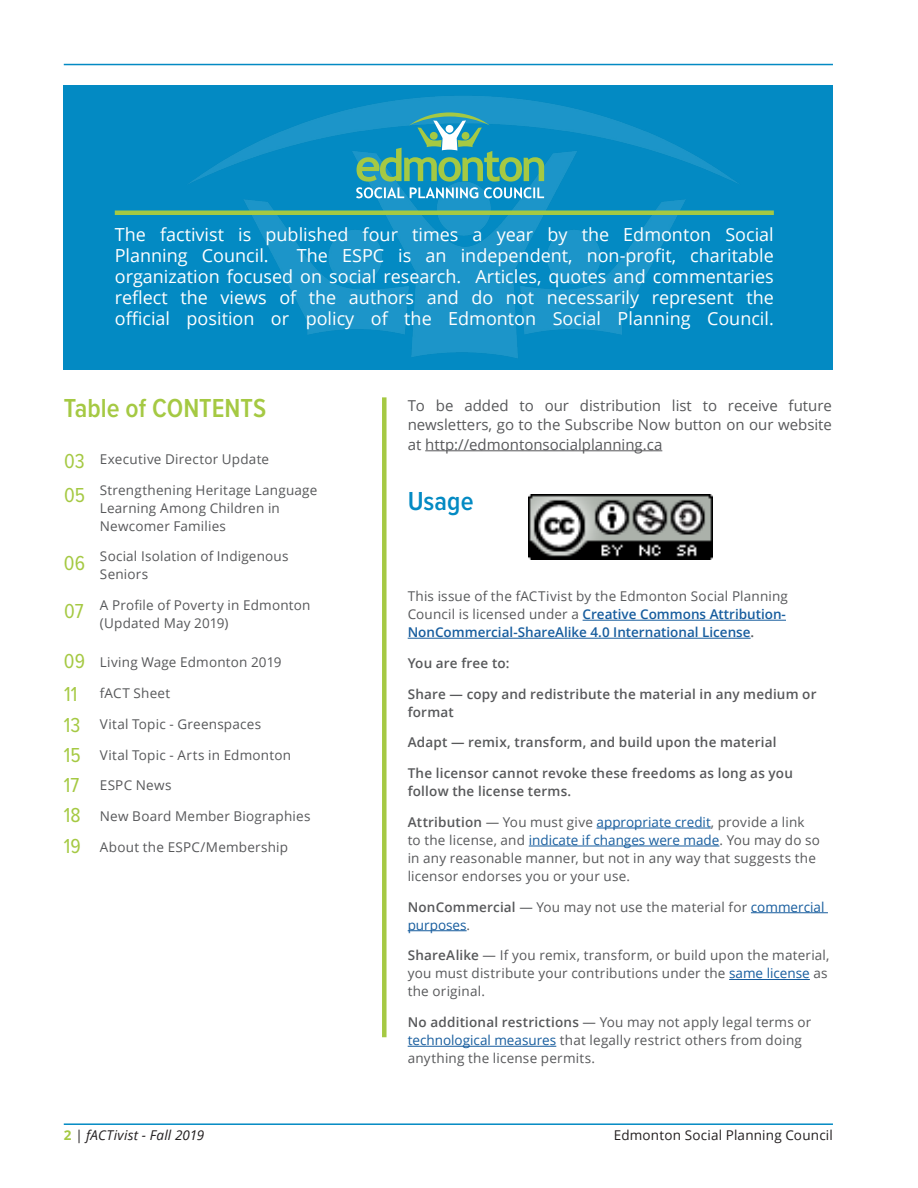
<style>
.page{position:relative;width:918px;height:1188px;background:#fff}
.page>*{position:absolute;margin:0;border:0;box-sizing:border-box;transform-origin:0 0}
.body_text_left{font:600 27px "Proxima Nova Cond";color:#a5c943}
.body_text_left-2{font:600 27px "Proxima Nova Cond";color:#038ac3}
.body_text_left-3{font:21px "Proxima Nova Cond";color:#a5c943}
.body_text_left-4{font:18px/21px "Open Sans";color:#fff}
.Paragraph{font:15px/19.5px "Open Sans";color:#57585a;text-align:justify}
.body_text_left-5{font:13.5px/18px "Open Sans";letter-spacing:.015em;color:#57585a}
.column_paragraph_lef{font:13.5px/18px "Open Sans";letter-spacing:.015em;color:#57585a}
.body_text_left-6{font:600 13.5px/18px "Open Sans";letter-spacing:.015em;color:#57585a}
.body_text_left-7{font:600 13.5px/18px "Open Sans";color:#175d9e}
.t1{font:13.5px "Open Sans";letter-spacing:.015em;color:#231f20}
.t2{font:italic 13.5px "Open Sans";letter-spacing:.02em;color:#231f20}
.s1{font-weight:400;color:#57585a}
.s2{color:#57585a}
.s3{font-weight:600}
.s4{color:#175d9e}
.s5{font-weight:700;font-style:normal;color:#a5c943}
</style>
<div class="page">
<div style="left:382px;top:397px;width:5px;height:640px;background:#a5c943"></div>
<div style="left:64px;top:85px;width:769px;height:285px;background:#038ac3"></div>
<img style="left:176px;top:96px;width:571px;height:262px">
<hr style="left:115px;top:211px;width:659px;height:4px;background:#a5c943">
<hr style="left:64px;top:64px;width:769px;height:1px;background:#038ac3">
<hr style="left:64px;top:1123px;width:769px;height:2px;background:#038ac3">
<hr style="left:583px;top:620px;width:203px;height:1px;background:#175d9e">
<hr style="left:408px;top:638px;width:343px;height:1px;background:#175d9e">
<hr style="left:597px;top:828px;width:114px;height:1px;background:#175d9e">
<hr style="left:529px;top:846px;width:190px;height:1px;background:#175d9e">
<hr style="left:751px;top:912px;width:77px;height:1px;background:#175d9e">
<hr style="left:408px;top:930px;width:59px;height:1px;background:#175d9e">
<hr style="left:729px;top:979px;width:81px;height:1px;background:#175d9e">
<hr style="left:408px;top:1046px;width:148px;height:1px;background:#175d9e">
<hr style="left:425px;top:450px;width:237px;height:1px;background:#57585a">
<img style="left:529px;top:495px;width:183px;height:64px">
<svg style="left:356px;top:112px;width:188px;height:86px"></svg>
<p class="body_text_left-4" style="left:115px;top:224px;width:661px">The factivist is published four times a year by the Edmonton Social<br>Planning Council.</p>
<p class="body_text_left-4" style="left:115px;top:245px;width:661px;text-align:justify;text-indent:182px">The ESPC is an independent, non-profit, charitable organization focused on social research. Articles, quotes and commentaries reflect the views of the authors and do not necessarily represent the official position or policy of the Edmonton Social Planning Council.</p>
<p class="body_text_left" style="left:64px;top:388px;width:204px">Table of CONTENTS</p>
<p class="column_paragraph_lef" style="left:100px;top:450px;width:171px">Executive Director Update</p>
<p class="column_paragraph_lef" style="left:100px;top:480px;width:219px">Strengthening Heritage Language<br>Learning Among Children in<br>Newcomer Families</p>
<p class="column_paragraph_lef" style="left:100px;top:547px;width:190px">Social Isolation of Indigenous<br>Seniors</p>
<p class="column_paragraph_lef" style="left:100px;top:596px;width:212px">A Profile of Poverty in Edmonton (Updated May 2019)</p>
<p class="body_text_left-5" style="left:100px;top:653px;width:183px">Living Wage Edmonton 2019</p>
<p class="column_paragraph_lef" style="left:100px;top:684px;width:72px">fACT Sheet</p>
<p class="column_paragraph_lef" style="left:100px;top:715px;width:163px">Vital Topic - Greenspaces</p>
<p class="column_paragraph_lef" style="left:100px;top:745px;width:193px">Vital Topic - Arts in Edmonton</p>
<p class="column_paragraph_lef" style="left:100px;top:776px;width:73px">ESPC News</p>
<p class="column_paragraph_lef" style="left:100px;top:807px;width:212px">New Board Member Biographies</p>
<p class="column_paragraph_lef" style="left:100px;top:838px;width:190px">About the ESPC/Membership</p>
<p class="body_text_left-3" style="left:64px;top:445px;width:22px">03</p>
<p class="body_text_left-3" style="left:64px;top:480px;width:23px">05</p>
<p class="body_text_left-3" style="left:64px;top:547px;width:23px">06</p>
<p class="body_text_left-3" style="left:64px;top:596px;width:21px">07</p>
<p class="body_text_left-3" style="left:64px;top:646px;width:23px">09</p>
<p class="body_text_left-3" style="left:64px;top:679px;width:15px">11</p>
<p class="body_text_left-3" style="left:64px;top:710px;width:18px">13</p>
<p class="body_text_left-3" style="left:64px;top:739px;width:18px">15</p>
<p class="body_text_left-3" style="left:64px;top:770px;width:17px">17</p>
<p class="body_text_left-3" style="left:64px;top:800px;width:18px">18</p>
<p class="body_text_left-3" style="left:64px;top:830px;width:18px">19</p>
<p class="Paragraph" style="left:408px;top:395px;width:426px">To be added to our distribution list to receive future newsletters, go to the Subscribe Now button on our website at http://edmontonsocialplanning.ca</p>
<p class="body_text_left-2" style="left:408px;top:481px;width:67px">Usage</p>
<p class="body_text_left-7" style="left:408px;top:587px;width:382px"><span class="s1">This issue of the fACTivist by the Edmonton Social Planning<br>Council is licensed under a</span> Creative Commons Attribution-<br>NonCommercial-ShareAlike 4.0 International License<span class="s2">.</span></p>
<p class="body_text_left-6" style="left:408px;top:654px;width:103px">You are free to:</p>
<p class="body_text_left-6" style="left:408px;top:685px;width:410px">Share — copy and redistribute the material in any medium or format</p>
<p class="body_text_left-6" style="left:408px;top:733px;width:370px">Adapt — remix, transform, and build upon the material</p>
<p class="body_text_left-6" style="left:408px;top:764px;width:387px">The licensor cannot revoke these freedoms as long as you follow the license terms.</p>
<p class="body_text_left-5" style="left:408px;top:813px;width:414px"><span class="s3">Attribution</span> — You must give <span class="s4">appropriate credit</span>, provide a link to the license, and <span class="s4">indicate if changes were made</span>. You may do so in any reasonable manner, but not in any way that suggests the licensor endorses you or your use.</p>
<p class="body_text_left-5" style="left:408px;top:897px;width:418px"><span class="s3">NonCommercial</span> — You may not use the material for <span class="s4">commercial purposes</span>.</p>
<p class="body_text_left-5" style="left:408px;top:946px;width:423px"><span class="s3">ShareAlike</span> — If you remix, transform, or build upon the material, you must distribute your contributions under the <span class="s4">same license</span> as the original.</p>
<p class="body_text_left-5" style="left:408px;top:1013px;width:405px"><span class="s3">No additional restrictions</span> — You may not apply legal terms or <span class="s4">technological measures</span> that legally restrict others from doing anything the license permits.</p>
<p class="t2" style="left:64px;top:1126px;width:142px"><span class="s5">2</span> | fACTivist - Fall 2019</p>
<p class="t1" style="left:614px;top:1126px;width:221px">Edmonton Social Planning Council</p>
</div>
